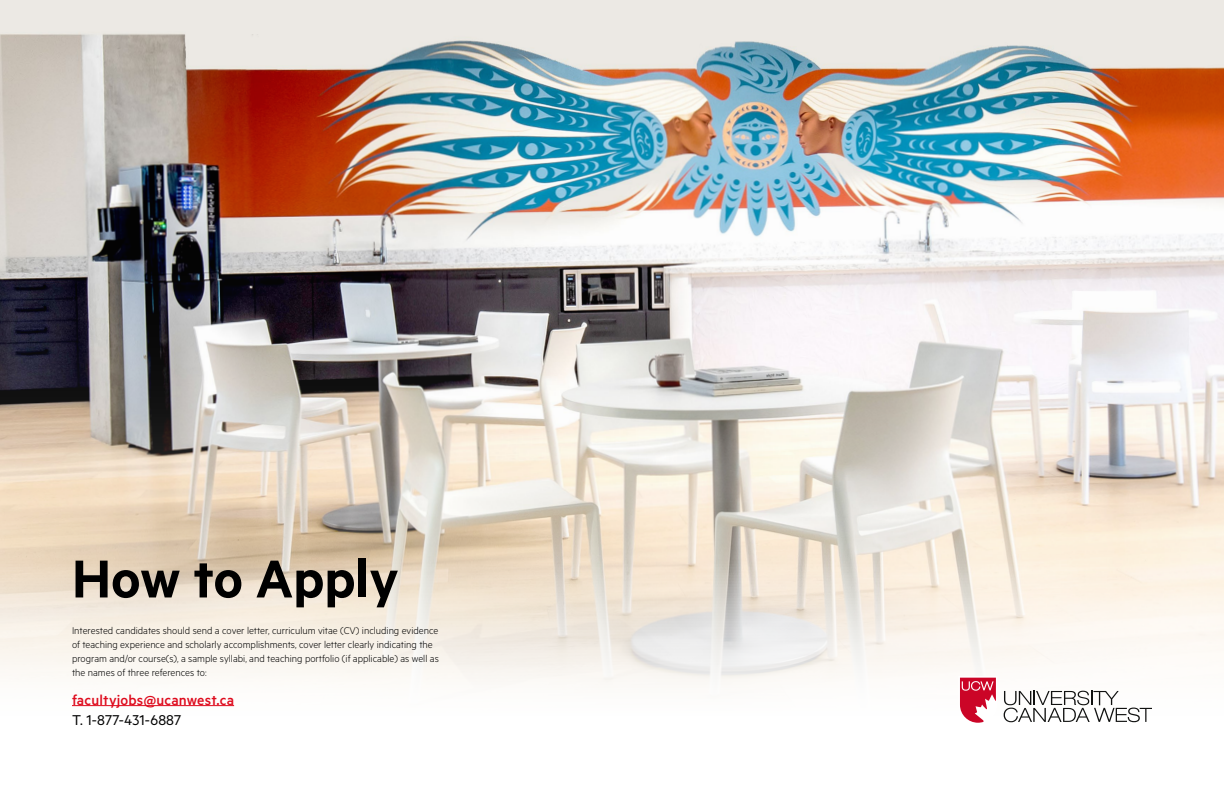
<style>
.page{position:relative;width:1224px;height:792px;background:#fff}
.page>*{position:absolute;margin:0;border:0;box-sizing:border-box;transform-origin:0 0}
.t1{font:600 60px "Metric";color:#000}
.t2{font:500 16px "Metric";letter-spacing:.015em;color:#de0b1d}
.t3{font:16px "Metric";letter-spacing:.01em;color:#000}
.t4{font:300 11px/14px "Metric";color:#000}
</style>
<div class="page">
<img style="left:0;top:0;width:1224px;height:723px">
<hr style="left:72px;top:705px;width:162px;height:1px;background:#de0b1d">
<svg style="left:959px;top:676px;width:38px;height:47px"></svg>
<svg style="left:1004px;top:691px;width:148px;height:31px"></svg>
<h1 class="t1" style="left:72px;top:543px;width:328px">How to Apply</h1>
<p class="t4" style="left:72px;top:623px;width:368px">Interested candidates should send a cover letter, curriculum vitae (CV) including evidence of teaching experience and scholarly accomplishments, cover letter clearly indicating the program and/or course(s), a sample syllabi, and teaching portfolio (if applicable) as well as the names of three references to:</p>
<h2 class="t2" style="left:72px;top:690px;width:164px">facultyjobs@ucanwest.ca</h2>
<h2 class="t3" style="left:72px;top:710px;width:111px">T. 1-877-431-6887</h2>
</div>
